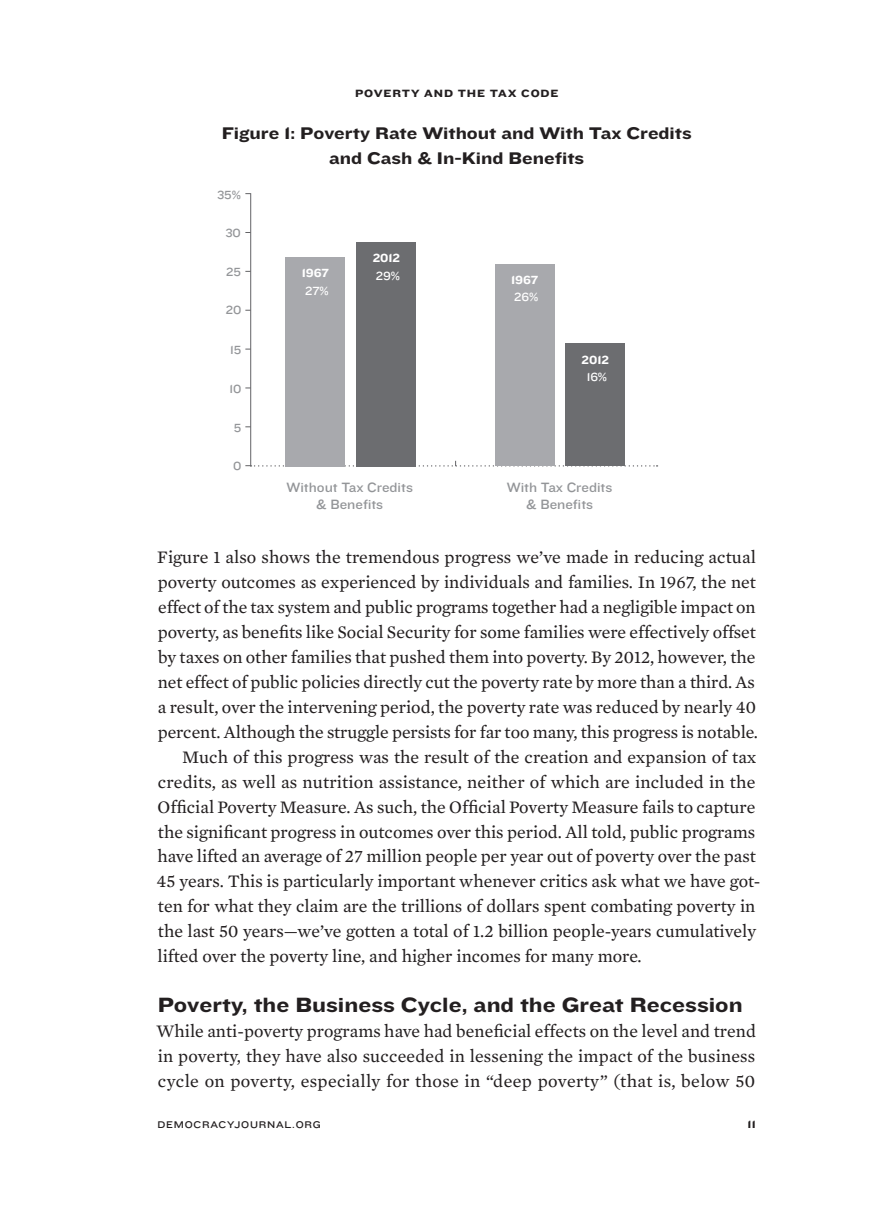
<style>
.page{position:relative;width:882px;height:1213px;background:#fff}
.page>*{position:absolute;margin:0;border:0;box-sizing:border-box;transform-origin:0 0}
._4__section_break{font:21.35px "Knockout HTF53 Heviweight";color:#231f20}
._3__body_text___no_i{font:17.85px/24.8px "Mercury Text G2";color:#231f20}
._3__body_text{font:17.85px/24.8px "Mercury Text G2";color:#231f20}
.t1{font:17.5px/24.8px "Knockout HTF53 Heviweight";color:#231f20;text-align:center}
.t2{font:14px/17.5px "Knockout HTF32 Junior Cruiserwt";color:#939598;text-align:center}
.t3{font:12.25px/17.5px "Knockout HTF52 Cruiserweight";letter-spacing:-.005em;color:#fff}
.t4{font:12.25px "Knockout HTF32 Junior Cruiserwt";letter-spacing:-.01em;color:#939598}
.t5{font:10.85px "Knockout HTF53 Heviweight";letter-spacing:.075em;color:#231f20}
.t6{font:10.15px "Knockout HTF33 Junior Heviwt";letter-spacing:.075em;color:#231f20}
.s1{font-family:"Knockout HTF32 Junior Cruiserwt"}
</style>
<div class="page">
<hr style="left:250px;top:193px;width:1px;height:273px;background:#636366">
<svg style="left:245px;top:461px;width:413px;height:5px"></svg>
<div style="left:286px;top:257px;width:59px;height:209px;background:#a8a9ad"></div>
<div style="left:566px;top:343px;width:59px;height:123px;background:#6c6d70"></div>
<div style="left:357px;top:242px;width:59px;height:224px;background:#6c6d70"></div>
<div style="left:495px;top:264px;width:59px;height:202px;background:#a8a9ad"></div>
<p class="t5" style="left:355px;top:87px;width:205px">POVERTY AND THE TAX CODE</p>
<p class="t1" style="left:222px;top:121px;width:472px">Figure 1: Poverty Rate Without and With Tax Credits and Cash &amp; In-Kind Benefits</p>
<p class="t4" style="left:217px;top:188px;width:25px">35%</p>
<p class="t4" style="left:225px;top:226px;width:17px">30</p>
<p class="t4" style="left:226px;top:265px;width:16px">25</p>
<p class="t4" style="left:226px;top:304px;width:17px">20</p>
<p class="t4" style="left:230px;top:343px;width:13px">15</p>
<p class="t4" style="left:229px;top:382px;width:13px">10</p>
<p class="t4" style="left:234px;top:421px;width:9px">5</p>
<p class="t4" style="left:233px;top:459px;width:10px">0</p>
<p class="t3" style="left:373px;top:250px;width:29px">2012<br><span class="s1">29%</span></p>
<p class="t3" style="left:302px;top:264px;width:29px">1967<br><span class="s1">27%</span></p>
<p class="t3" style="left:511px;top:271px;width:29px">1967<br><span class="s1">26%</span></p>
<p class="t3" style="left:582px;top:351px;width:29px;text-align:center">2012<br><span class="s1">16%</span></p>
<p class="t2" style="left:286px;top:478px;width:128px">Without Tax Credits &amp; Benefits</p>
<p class="t2" style="left:507px;top:478px;width:107px">With Tax Credits &amp; Benefits</p>
<p class="_3__body_text___no_i" style="left:157px;top:545px;width:602px">Figure 1 also shows the tremendous progress we’ve made in reducing actual poverty outcomes as experienced by individuals and families. In 1967, the net effect of the tax system and public programs together had a negligible impact on poverty, as benefits like Social Security for some families were effectively offset by taxes on other families that pushed them into poverty. By 2012, however, the net effect of public policies directly cut the poverty rate by more than a third. As a result, over the intervening period, the poverty rate was reduced by nearly 40 percent. Although the struggle persists for far too many, this progress is notable.</p>
<p class="_3__body_text" style="left:156px;top:744px;width:605px;text-indent:26px">Much of this progress was the result of the creation and expansion of tax credits, as well as nutrition assistance, neither of which are included in the Official Poverty Measure. As such, the Official Poverty Measure fails to capture the significant progress in outcomes over this period. All told, public programs have lifted an average of 27 million people per year out of poverty over the past 45 years. This is particularly important whenever critics ask what we have got&shy;ten for what they claim are the trillions of dollars spent combating poverty in the last 50 years—we’ve gotten a total of 1.2 billion people-years cumulatively lifted over the poverty line, and higher incomes for many more.</p>
<p class="_4__section_break" style="left:158px;top:993px;width:587px">Poverty, the Business Cycle, and the Great Recession</p>
<p class="_3__body_text___no_i" style="left:156px;top:1019px;width:601px;text-align:justify">While anti-poverty programs have had beneficial effects on the level and trend in poverty, they have also succeeded in lessening the impact of the business cycle on poverty, especially for those in “deep poverty” (that is, below 50</p>
<p class="t6" style="left:158px;top:1119px;width:165px">DEMOCRACYJOURNAL.ORG</p>
<p class="t5" style="left:747px;top:1118px;width:10px">11</p>
</div>
